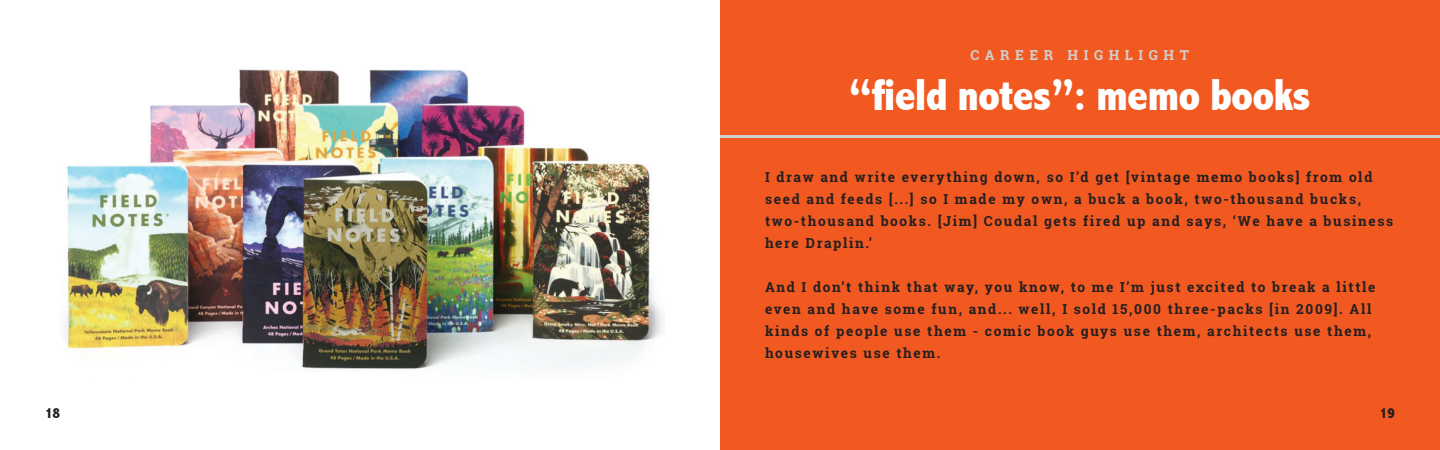
<style>
.page{position:relative;width:1440px;height:450px;background:#fff}
.page>*{position:absolute;margin:0;border:0;box-sizing:border-box;transform-origin:0 0}
.t1{font:800 condensed 45px "Abadi";letter-spacing:-.02em;color:#fff}
.t2{font:800 condensed 15px "Abadi";color:#231f20}
.t3{font:700 13.75px/22px "Roboto Slab";letter-spacing:.12em;color:#231f20}
.t4{font:700 13.75px "Roboto Slab";letter-spacing:.4em;color:#cfd1d0}
</style>
<div class="page">
<div style="left:720px;top:0;width:720px;height:450px;background:#f15921"></div>
<hr style="left:720px;top:135px;width:720px;height:2px;background:#cfd1d0">
<img style="left:63px;top:69px;width:602px;height:300px">
<p class="t4" style="left:970px;top:45px;width:220px">CAREER HIGHLIGHT</p>
<h1 class="t1" style="left:849px;top:69px;width:463px">“field notes”: memo books</h1>
<p class="t3" style="left:765px;top:166px;width:630px">I draw and write everything down, so I’d get [vintage memo books] from old seed and feeds [...] so I made my own, a buck a book, two-thousand bucks, two-thousand books. [Jim] Coudal gets fired up and says, ‘We have a business here Draplin.’</p>
<p class="t3" style="left:765px;top:276px;width:612px">And I don’t think that way, you know, to me I’m just excited to break a little even and have some fun, and... well, I sold 15,000 three-packs [in 2009]. All kinds of people use them - comic book guys use them, architects use them, housewives use them.</p>
<p class="t2" style="left:45px;top:404px;width:17px">18</p>
<p class="t2" style="left:1380px;top:404px;width:17px">19</p>
</div>
